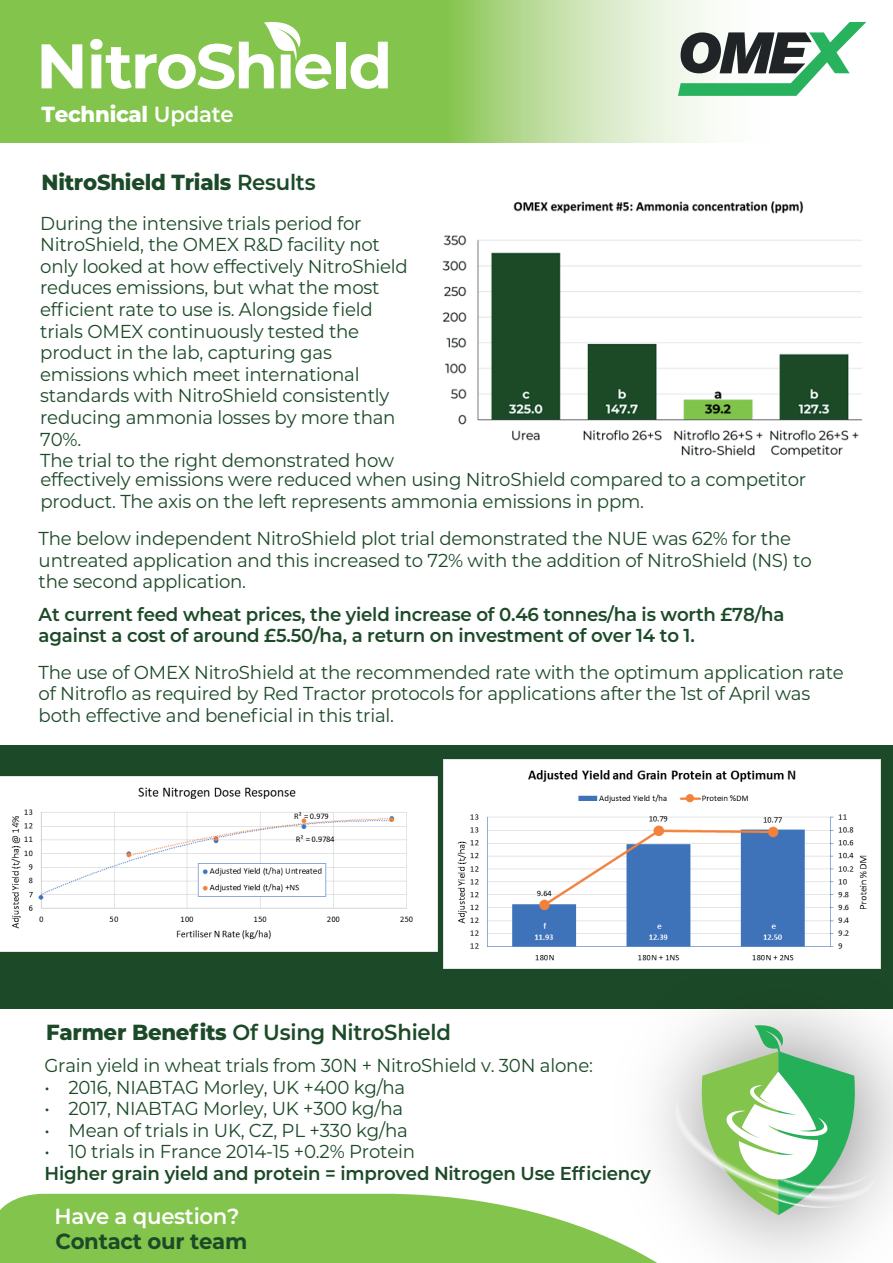
<style>
.page{position:relative;width:893px;height:1263px;background:#fff}
.page>*{position:absolute;margin:0;border:0;box-sizing:border-box;transform-origin:0 0}
.t1{font:700 62.85px "Montserrat";letter-spacing:-.03em;color:#fff}
.t2{font:600 21.9px "Montserrat";letter-spacing:-.01em;color:#1c4a28}
.t3{font:800 21.9px "Montserrat";letter-spacing:-.01em;color:#1c4a28}
.t4{font:800 21.9px "Montserrat";letter-spacing:-.01em;color:#fff}
.t5{font:600 21.9px "Montserrat";letter-spacing:-.01em;color:#fff}
.t6{font:700 21.9px "Montserrat";letter-spacing:-.01em;color:#1c4a28}
.t7{font:18.75px/21.6px "Montserrat";letter-spacing:-.01em;color:#1c4a28}
.t8{font:600 18.75px/21.6px "Montserrat";letter-spacing:-.01em;color:#1c4a28}
.s1{font-weight:600}
.s2{font-weight:800}
</style>
<div class="page">
<img style="left:442px;top:201px;width:421px;height:257px">
<div style="left:0;top:1194px;width:578px;height:69px;background:#83c44c"></div>
<svg style="left:0;top:0;width:867px;height:142px;background:#a7d480"></svg>
<svg style="left:678px;top:22px;width:188px;height:74px"></svg>
<div style="left:0;top:746px;width:893px;height:263px;background:#1c4a28"></div>
<svg style="left:264px;top:19px;width:40px;height:42px"></svg>
<img style="left:578px;top:901px;width:315px;height:362px">
<svg style="left:675px;top:1023px;width:205px;height:192px"></svg>
<img style="left:0;top:777px;width:438px;height:174px">
<img style="left:444px;top:759px;width:436px;height:210px">
<div style="left:0;top:0;width:67px;height:120px;background:#83c44c"></div>
<h1 class="t1" style="left:36px;top:21px;width:358px">NitroShield</h1>
<p class="t4" style="left:42px;top:98px;width:194px">Technical <span class="s1">Update</span></p>
<p class="t3" style="left:42px;top:166px;width:276px">NitroShield Trials <span class="s1">Results</span></p>
<p class="t7" style="left:40px;top:211px;width:369px">During the intensive trials period for NitroShield, the OMEX R&amp;D facility not only looked at how effectively NitroShield reduces emissions, but what the most efficient rate to use is. Alongside field trials OMEX continuously tested the product in the lab, capturing gas emissions which meet international standards with NitroShield consistently reducing ammonia losses by more than 70%.<br>The trial to the right demonstrated how</p>
<p class="t7" style="left:40px;top:468px;width:767px">effectively emissions were reduced when using NitroShield compared to a competitor product. The axis on the left represents ammonia emissions in ppm.</p>
<p class="t7" style="left:39px;top:527px;width:775px">The below independent NitroShield plot trial demonstrated the NUE was 62% for the untreated application and this increased to 72% with the addition of NitroShield (NS) to the second application.</p>
<p class="t8" style="left:39px;top:602px;width:747px">At current feed wheat prices, the yield increase of 0.46 tonnes/ha is worth £78/ha against a cost of around £5.50/ha, a return on investment of over 14 to 1.</p>
<p class="t7" style="left:39px;top:661px;width:807px">The use of OMEX NitroShield at the recommended rate with the optimum application rate of Nitroflo as required by Red Tractor protocols for applications after the 1st of April was both effective and beneficial in this trial.</p>
<p class="t2" style="left:46px;top:1017px;width:406px"><span class="s2">Farmer Benefits</span> Of Using NitroShield</p>
<p class="t7" style="left:44px;top:1054px;width:550px">Grain yield in wheat trials from 30N + NitroShield v. 30N alone:</p>
<p class="t7" style="left:44px;top:1075px;width:362px">• 2016, NIABTAG Morley, UK +400 kg/ha</p>
<p class="t7" style="left:44px;top:1097px;width:360px">• 2017, NIABTAG Morley, UK +300 kg/ha</p>
<p class="t7" style="left:44px;top:1119px;width:365px">• Mean of trials in UK, CZ, PL +330 kg/ha</p>
<p class="t7" style="left:44px;top:1140px;width:372px">• 10 trials in France 2014-15 +0.2% Protein</p>
<p class="t8" style="left:44px;top:1162px;width:608px">Higher grain yield and protein = improved Nitrogen Use Efficiency</p>
<p class="t5" style="left:55px;top:1200px;width:187px">Have a question?</p>
<p class="t6" style="left:55px;top:1225px;width:193px">Contact our team</p>
</div>
